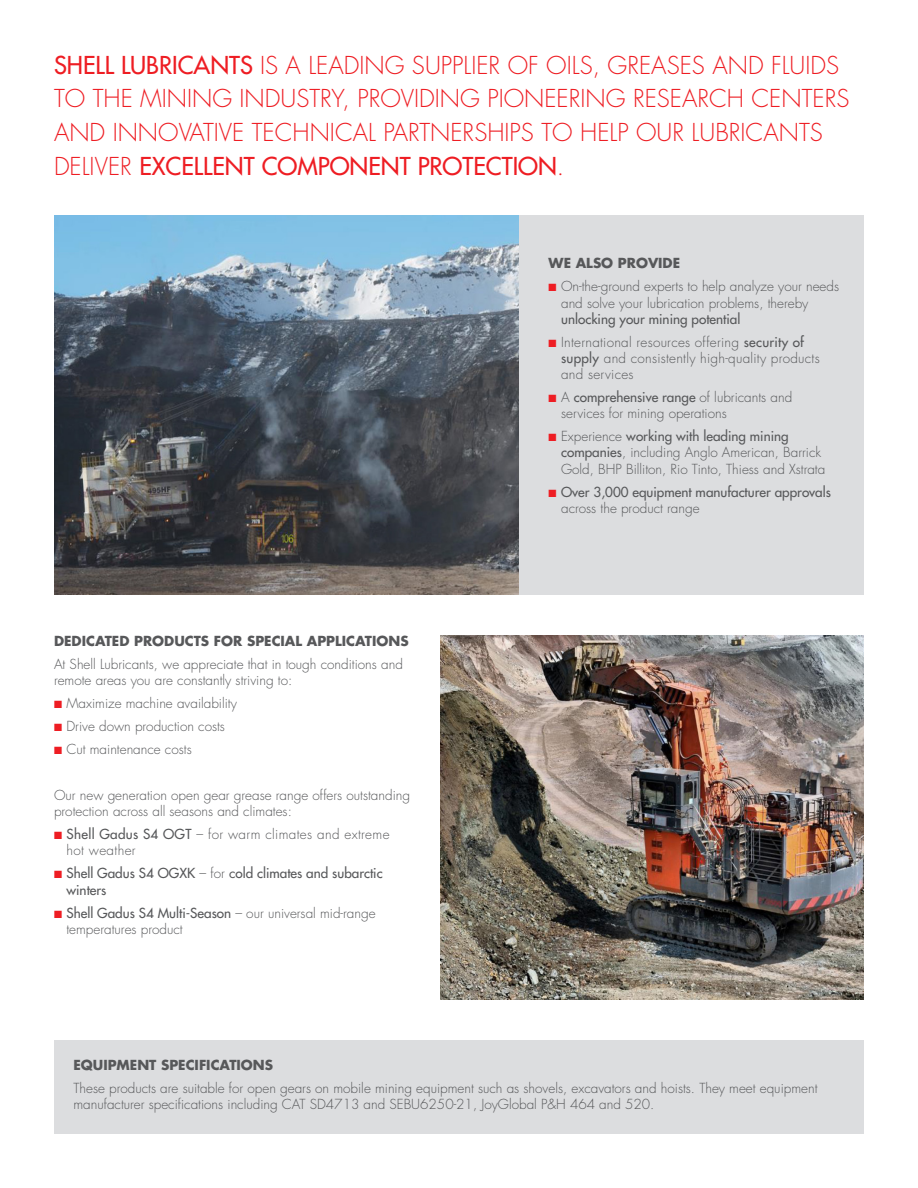
<style>
.page{position:relative;width:918px;height:1188px;background:#fff}
.page>*{position:absolute;margin:0;border:0;box-sizing:border-box;transform-origin:0 0}
.t1{font:300 24px/33.6px "Futura Std";color:#ee1d23}
.t2{font:300 13.5px/16.2px "Futura Std";color:#57585a}
.t3{font:500 13.5px/16.2px "Futura Std";color:#57585a}
.t4{font:300 13.5px/16.2px "Futura Std";letter-spacing:.02em;color:#57585a}
.Subhead{font:700 13.5px "Futura Std";color:#57585a}
.t5{font:300 13.5px/16.2px "Futura Std";letter-spacing:.025em;color:#57585a}
.s1{font-weight:500}
.s2{color:#ee1d23}
.s3{font-weight:300}
.s4{font-weight:400}
</style>
<div class="page">
<div style="left:54px;top:1040px;width:810px;height:94px;background:#dcdddf"></div>
<div style="left:477px;top:215px;width:387px;height:380px;background:#dcdddf"></div>
<img style="left:54px;top:215px;width:464px;height:380px">
<img style="left:441px;top:635px;width:423px;height:365px">
<p class="t1" style="left:54px;top:49px;width:797px"><span class="s1">SHELL LUBRICANTS</span> IS A LEADING SUPPLIER OF OILS, GREASES AND FLUIDS TO THE MINING INDUSTRY, PROVIDING PIONEERING RESEARCH CENTERS AND INNOVATIVE TECHNICAL PARTNERSHIPS TO HELP OUR LUBRICANTS DELIVER <span class="s1">EXCELLENT COMPONENT PROTECTION</span>.</p>
<p class="Subhead" style="left:54px;top:632px;width:356px">DEDICATED PRODUCTS FOR SPECIAL APPLICATIONS</p>
<p class="t2" style="left:54px;top:657px;width:350px">At Shell Lubricants, we appreciate that in tough conditions and remote areas you are constantly striving to:</p>
<p class="t2" style="left:54px;top:696px;width:185px"><span class="s2">■</span> Maximize machine availability</p>
<p class="t2" style="left:54px;top:719px;width:173px"><span class="s2">■</span> Drive down production costs</p>
<p class="t2" style="left:54px;top:742px;width:139px"><span class="s2">■</span> Cut maintenance costs</p>
<p class="t2" style="left:54px;top:788px;width:358px">Our new generation open gear grease range offers outstanding protection across all seasons and climates:</p>
<p class="t5" style="left:66px;top:827px;width:325px;text-indent:-12px"><span class="s2">■</span> <span class="s1">Shell Gadus S4 OGT</span> – for warm climates and extreme hot weather</p>
<p class="t3" style="left:66px;top:865px;width:318px;text-indent:-12px"><span class="s2">■</span> Shell Gadus S4 OGXK <span class="s3">– for</span> <span class="s4">c</span>old climates and subarctic winters</p>
<p class="t2" style="left:66px;top:905px;width:311px;text-indent:-12px"><span class="s2">■</span> <span class="s1">Shell Gadus S4 Multi-Season</span> – our universal mid-range temperatures product</p>
<p class="Subhead" style="left:549px;top:254px;width:133px">WE ALSO PROVIDE</p>
<p class="t2" style="left:561px;top:279px;width:279px;text-indent:-12px"><span class="s2">■</span> On-the-ground experts to help analyze your needs and solve your lubrication problems, thereby <span class="s1">unlocking your mining potential</span></p>
<p class="t4" style="left:561px;top:334px;width:260px;text-indent:-12px"><span class="s2">■</span> International resources offering <span class="s1">security of supply</span> and consistently high-quality products and services</p>
<p class="t2" style="left:561px;top:389px;width:233px;text-indent:-12px"><span class="s2">■</span> A <span class="s1">comprehensive range</span> of lubricants and services for mining operations</p>
<p class="t2" style="left:561px;top:429px;width:266px;text-indent:-12px"><span class="s2">■</span> Experience <span class="s1">working with leading mining companies</span>, including Anglo American, Barrick<br>Gold, BHP Billiton, Rio Tinto, Thiess and Xstrata</p>
<p class="t3" style="left:561px;top:484px;width:271px;text-indent:-12px"><span class="s2">■</span> Over 3,000 equipment manufacturer approvals <span class="s3">across the product range</span></p>
<p class="Subhead" style="left:73px;top:1056px;width:201px">EQUIPMENT SPECIFICATIONS</p>
<p class="t2" style="left:73px;top:1081px;width:746px">These products are suitable for open gears on mobile mining equipment such as shovels, excavators and hoists. They meet equipment manufacturer specifications including CAT SD4713 and SEBU6250-21, JoyGlobal P&amp;H 464 and 520.</p>
</div>
